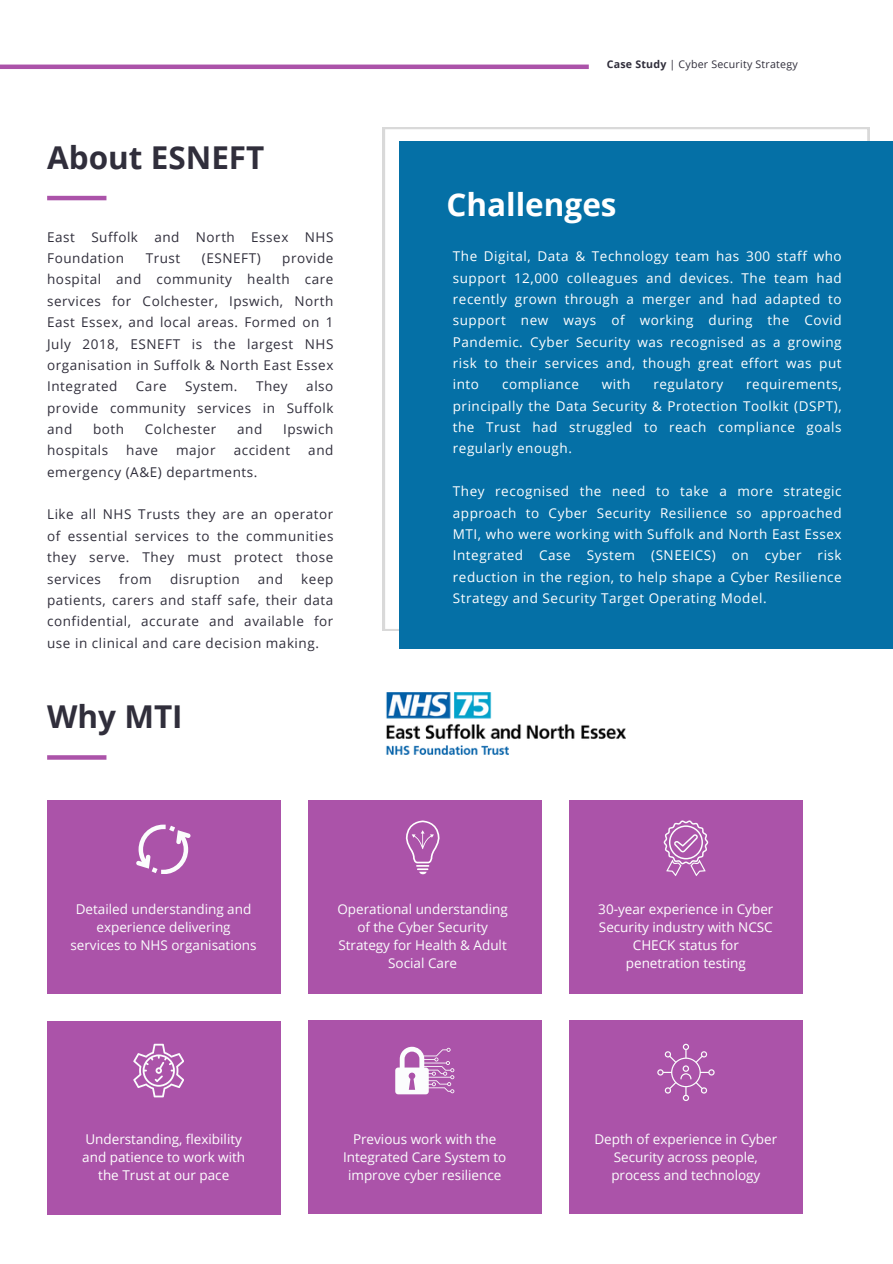
<style>
.page{position:relative;width:893px;height:1264px;background:#fff}
.page>*{position:absolute;margin:0;border:0;box-sizing:border-box;transform-origin:0 0}
.t1{font:700 31.5px "Open Sans";color:#302e3b}
.t2{font:700 31.5px "Open Sans";color:#fff}
.t3{font:13.5px/21.3px "Open Sans";letter-spacing:.04em;color:#fff;text-align:justify}
.t4{font:13.5px/21.3px "Open Sans";letter-spacing:.04em;color:#302e3b;text-align:justify}
.t5{font:13.5px/18px "Open Sans";color:#fbfdfd;text-align:center}
.t6{font:13.5px/18px "Open Sans";color:#fff;text-align:center}
.t7{font:10.65px "Open Sans";letter-spacing:.02em;color:#302e3b}
.s1{font-weight:700}
</style>
<div class="page">
<hr style="left:0;top:65px;width:588px;height:4px;background:#ab53a9">
<hr style="left:47px;top:196px;width:59px;height:4px;background:#ab53a9">
<svg style="left:383px;top:127px;width:486px;height:504px"></svg>
<div style="left:399px;top:141px;width:493px;height:507px;background:#0570a6"></div>
<svg style="left:47px;top:755px;width:59px;height:4px"></svg>
<img style="left:386px;top:692px;width:240px;height:62px">
<div style="left:47px;top:800px;width:233px;height:194px;background:#ab53a9"></div>
<div style="left:308px;top:800px;width:233px;height:194px;background:#ab53a9"></div>
<svg style="left:405px;top:820px;width:35px;height:54px"></svg>
<div style="left:569px;top:800px;width:233px;height:194px;background:#ab53a9"></div>
<div style="left:569px;top:1020px;width:233px;height:194px;background:#ab53a9"></div>
<div style="left:308px;top:1020px;width:233px;height:194px;background:#ab53a9"></div>
<div style="left:47px;top:1020px;width:233px;height:194px;background:#ab53a9"></div>
<svg style="left:657px;top:1043px;width:57px;height:58px"></svg>
<svg style="left:133px;top:1043px;width:51px;height:54px"></svg>
<svg style="left:395px;top:1046px;width:59px;height:47px"></svg>
<svg style="left:136px;top:824px;width:54px;height:50px"></svg>
<svg style="left:663px;top:820px;width:45px;height:56px"></svg>
<p class="t1" style="left:47px;top:135px;width:219px">About ESNEFT</p>
<p class="t4" style="left:47px;top:226px;width:288px">East Suffolk and North Essex NHS<br>Foundation</p>
<p class="t4" style="left:47px;top:247px;width:288px;text-indent:235px">provide hospital and community health care services for Colchester, Ipswich, North East Essex, and local areas. Formed on 1<br>July 2018, ESNEFT is the largest NHS organisation in Suffolk &amp; North East Essex Integrated</p>
<p class="t4" style="left:146px;top:247px;width:36px">Trust</p>
<p class="t4" style="left:202px;top:247px;width:60px">(ESNEFT)</p>
<p class="t4" style="left:47px;top:375px;width:288px;text-indent:259px">also provide community services in Suffolk and</p>
<p class="t4" style="left:136px;top:375px;width:32px">Care</p>
<p class="t4" style="left:185px;top:375px;width:54px">System.</p>
<p class="t4" style="left:256px;top:375px;width:33px">They</p>
<p class="t4" style="left:93px;top:418px;width:33px">both</p>
<p class="t4" style="left:145px;top:418px;width:73px">Colchester</p>
<p class="t4" style="left:237px;top:418px;width:27px">and</p>
<p class="t4" style="left:283px;top:418px;width:52px">Ipswich</p>
<p class="t4" style="left:47px;top:439px;width:62px">hospitals</p>
<p class="t4" style="left:126px;top:439px;width:33px">have</p>
<p class="t4" style="left:176px;top:439px;width:41px">major</p>
<p class="t4" style="left:234px;top:439px;width:58px">accident</p>
<p class="t4" style="left:308px;top:439px;width:27px">and</p>
<p class="t4" style="left:47px;top:461px;width:212px">emergency (A&amp;E) departments.</p>
<p class="t4" style="left:47px;top:503px;width:288px">Like all NHS Trusts they are an operator of essential services to the communities they serve. They must protect those services</p>
<p class="t4" style="left:119px;top:567px;width:34px">from</p>
<p class="t4" style="left:170px;top:567px;width:71px">disruption</p>
<p class="t4" style="left:258px;top:567px;width:27px">and</p>
<p class="t4" style="left:47px;top:567px;width:288px;text-indent:254px">keep patients, carers and staff safe, their data confidential, accurate and available for use in clinical and care decision making.</p>
<p class="t1" style="left:47px;top:694px;width:137px">Why MTI</p>
<p class="t7" style="left:606px;top:57px;width:192px"><span class="s1">Case Study</span> | Cyber Security Strategy</p>
<p class="t2" style="left:446px;top:182px;width:172px">Challenges</p>
<p class="t3" style="left:453px;top:245px;width:390px">The Digital, Data &amp; Technology team has 300 staff who support 12,000 colleagues and devices. The team had recently grown through a merger and had adapted to support new ways of working during the Covid Pandemic. Cyber Security was recognised as a growing risk to their services and, though great effort was put into</p>
<p class="t3" style="left:502px;top:373px;width:78px">compliance</p>
<p class="t3" style="left:602px;top:373px;width:30px">with</p>
<p class="t3" style="left:653px;top:373px;width:71px">regulatory</p>
<p class="t3" style="left:453px;top:373px;width:390px;text-indent:293px">requirements, principally the Data Security &amp; Protection Toolkit (DSPT), the Trust had struggled to reach compliance goals regularly enough.</p>
<p class="t3" style="left:453px;top:480px;width:390px">They recognised the need to take a more strategic approach to Cyber Security Resilience so approached MTI, who were working with Suffolk and North East Essex Integrated Case System (SNEEICS) on cyber risk reduction in the region, to help shape a Cyber Resilience Strategy and Security Target Operating Model.</p>
<p class="t5" style="left:70px;top:900px;width:188px">Detailed understanding and experience delivering services to NHS organisations</p>
<p class="t5" style="left:337px;top:900px;width:172px">Operational understanding of the Cyber Security<br>Strategy for Health &amp; Adult<br>Social Care</p>
<p class="t6" style="left:598px;top:900px;width:177px">30-year experience in Cyber<br>Security industry with NCSC<br>CHECK status for penetration testing</p>
<p class="t6" style="left:82px;top:1130px;width:164px">Understanding, flexibility and patience to work with the Trust at our pace</p>
<p class="t5" style="left:343px;top:1130px;width:165px">Previous work with the<br>Integrated Care System to improve cyber resilience</p>
<p class="t5" style="left:594px;top:1130px;width:184px">Depth of experience in Cyber<br>Security across people, process and technology</p>
</div>
